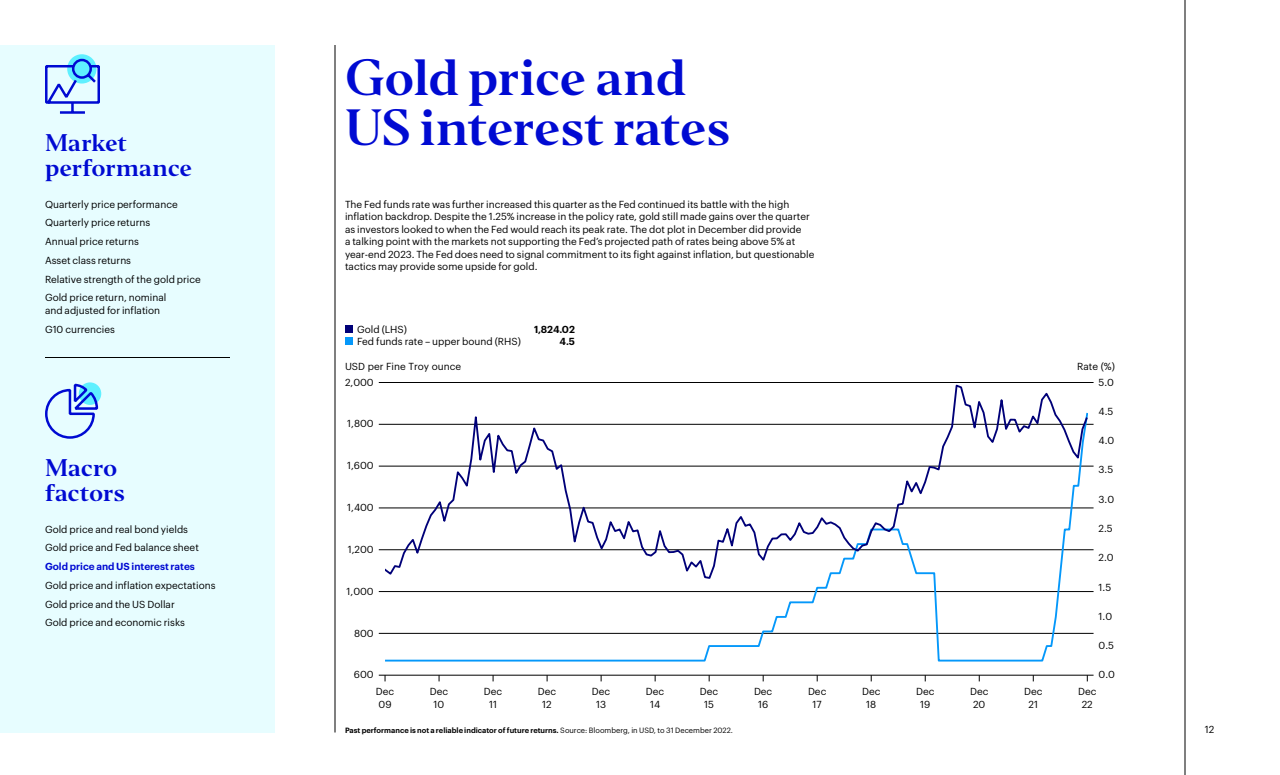
<style>
.page{position:relative;width:1280px;height:775px;background:#fff}
.page>*{position:absolute;margin:0;border:0;box-sizing:border-box;transform-origin:0 0}
.t1{font:47.5px/50px "Invesco Editor";letter-spacing:-.02em;color:#000ad2}
.t2{font:22.5px/25px "Invesco Editor";letter-spacing:-.01em;color:#000ad2}
.t3{font:10px/12.5px "Graphik";color:#000;text-align:center}
.t4{font:600 10px "Graphik";color:#000ad2}
.t5{font:600 10px "Graphik";color:#000}
.t6{font:600 7.5px "Graphik";color:#000}
.s1{font-weight:400}
</style>
<div class="page">
<hr style="left:1185px;top:0;width:1px;height:775px;background:#000">
<hr style="left:335px;top:45px;width:1px;height:687px;background:#000">
<hr style="left:379px;top:382px;width:715px;height:1px;background:#000">
<hr style="left:379px;top:424px;width:715px;height:1px;background:#000">
<hr style="left:379px;top:466px;width:715px;height:1px;background:#000">
<hr style="left:379px;top:508px;width:715px;height:1px;background:#000">
<hr style="left:379px;top:550px;width:715px;height:1px;background:#000">
<hr style="left:379px;top:633px;width:715px;height:1px;background:#000">
<hr style="left:379px;top:591px;width:715px;height:1px;background:#000">
<hr style="left:379px;top:675px;width:715px;height:1px;background:#000">
<svg style="left:385px;top:580px;width:702px;height:82px"></svg>
<svg style="left:385px;top:384px;width:702px;height:196px"></svg>
<div style="left:345px;top:325px;width:7px;height:7px;background:#000078"></div>
<div style="left:345px;top:338px;width:7px;height:7px;background:#0598fa"></div>
<div style="left:0;top:45px;width:275px;height:687px;background:#e7fdff"></div>
<svg style="left:67px;top:54px;width:30px;height:30px"></svg>
<svg style="left:45px;top:58px;width:55px;height:56px"></svg>
<div style="left:79px;top:382px;width:22px;height:23px;background:#5ff0ff;border-radius:50%"></div>
<svg style="left:45px;top:382px;width:54px;height:57px"></svg>
<hr style="left:45px;top:357px;width:185px;height:1px;background:#000">
<h2 class="t2" style="left:45px;top:131px;width:149px">Market performance</h2>
<p class="t3" style="left:45px;top:194px;width:157px;line-height:18.8px;text-align:left">Quarterly price performance<br>Quarterly price returns<br>Annual price returns<br>Asset class returns<br>Relative strength of the gold price<br>Gold price return, nominal</p>
<p class="t3" style="left:45px;top:300px;width:117px;line-height:18.8px;text-align:left">and adjusted for inflation<br>G10 currencies</p>
<h2 class="t2" style="left:45px;top:456px;width:81px">Macro factors</h2>
<p class="t3" style="left:45px;top:519px;width:155px;line-height:18.8px;text-align:left">Gold price and real bond yields<br>Gold price and Fed balance sheet</p>
<p class="t4" style="left:45px;top:559px;width:151px">Gold price and US interest rates</p>
<p class="t3" style="left:45px;top:575px;width:172px;line-height:18.8px;text-align:left">Gold price and inflation expectations<br>Gold price and the US Dollar<br>Gold price and economic risks</p>
<h1 class="t1" style="left:345px;top:53px;width:387px">Gold price and<br>US interest rates</h1>
<p class="t3" style="left:345px;top:197px;width:471px;text-align:left">The Fed funds rate was further increased this quarter as the Fed continued its battle with the high inflation backdrop. Despite the 1.25% increase in the policy rate, gold still made gains over the quarter as investors looked to when the Fed would reach its peak rate. The dot plot in December did provide<br>a talking point with the markets not supporting the Fed’s projected path of rates being above 5% at year-end 2023. The Fed does need to signal commitment to its fight against inflation, but questionable tactics may provide some upside for gold.</p>
<p class="t3" style="left:357px;top:322px;width:51px">Gold (LHS)</p>
<p class="t5" style="left:534px;top:321px;width:42px">1,824.02</p>
<p class="t3" style="left:357px;top:334px;width:165px">Fed funds rate – upper bound (RHS)</p>
<p class="t5" style="left:560px;top:334px;width:17px">4.5</p>
<p class="t3" style="left:345px;top:358px;width:118px;line-height:15.8px;text-align:left">USD per Fine Troy ounce<br>2,000</p>
<p class="t3" style="left:347px;top:417px;width:28px">1,800</p>
<p class="t3" style="left:347px;top:459px;width:28px">1,600</p>
<p class="t3" style="left:347px;top:500px;width:28px">1,400</p>
<p class="t3" style="left:348px;top:542px;width:27px">1,200</p>
<p class="t3" style="left:347px;top:584px;width:29px">1,000</p>
<p class="t3" style="left:354px;top:626px;width:21px">800</p>
<p class="t3" style="left:354px;top:668px;width:21px">600</p>
<p class="t3" style="left:1077px;top:359px;width:39px">Rate (%)</p>
<p class="t3" style="left:1099px;top:375px;width:17px">5.0</p>
<p class="t3" style="left:1099px;top:404px;width:16px">4.5</p>
<p class="t3" style="left:1099px;top:434px;width:17px">4.0</p>
<p class="t3" style="left:1099px;top:463px;width:16px">3.5</p>
<p class="t3" style="left:1099px;top:492px;width:17px">3.0</p>
<p class="t3" style="left:1099px;top:521px;width:16px">2.5</p>
<p class="t3" style="left:1099px;top:551px;width:17px">2.0</p>
<p class="t3" style="left:1099px;top:580px;width:14px">1.5</p>
<p class="t3" style="left:1099px;top:609px;width:15px">1.0</p>
<p class="t3" style="left:1099px;top:638px;width:17px">0.5</p>
<p class="t3" style="left:1099px;top:668px;width:18px">0.0</p>
<p class="t3" style="left:376px;top:684px;width:20px;text-align:left">Dec<br>09</p>
<p class="t3" style="left:1078px;top:684px;width:20px">Dec<br>22</p>
<p class="t3" style="left:430px;top:684px;width:20px">Dec<br>10</p>
<p class="t3" style="left:484px;top:684px;width:20px">Dec<br>11</p>
<p class="t3" style="left:538px;top:684px;width:20px">Dec<br>12</p>
<p class="t3" style="left:592px;top:684px;width:20px">Dec<br>13</p>
<p class="t3" style="left:646px;top:684px;width:20px">Dec<br>14</p>
<p class="t3" style="left:700px;top:684px;width:20px">Dec<br>15</p>
<p class="t3" style="left:754px;top:684px;width:20px">Dec<br>16</p>
<p class="t3" style="left:808px;top:684px;width:20px">Dec<br>17</p>
<p class="t3" style="left:862px;top:684px;width:20px">Dec<br>18</p>
<p class="t3" style="left:916px;top:684px;width:20px">Dec<br>19</p>
<p class="t3" style="left:970px;top:684px;width:20px;text-align:left">Dec<br>20</p>
<p class="t3" style="left:1024px;top:684px;width:20px">Dec<br>21</p>
<p class="t6" style="left:345px;top:724px;width:389px">Past performance is not a reliable indicator of future returns. <span class="s1">Source: Bloomberg, in USD, to 31 December 2022.</span></p>
<p class="t3" style="left:1205px;top:722px;width:11px">12</p>
</div>
